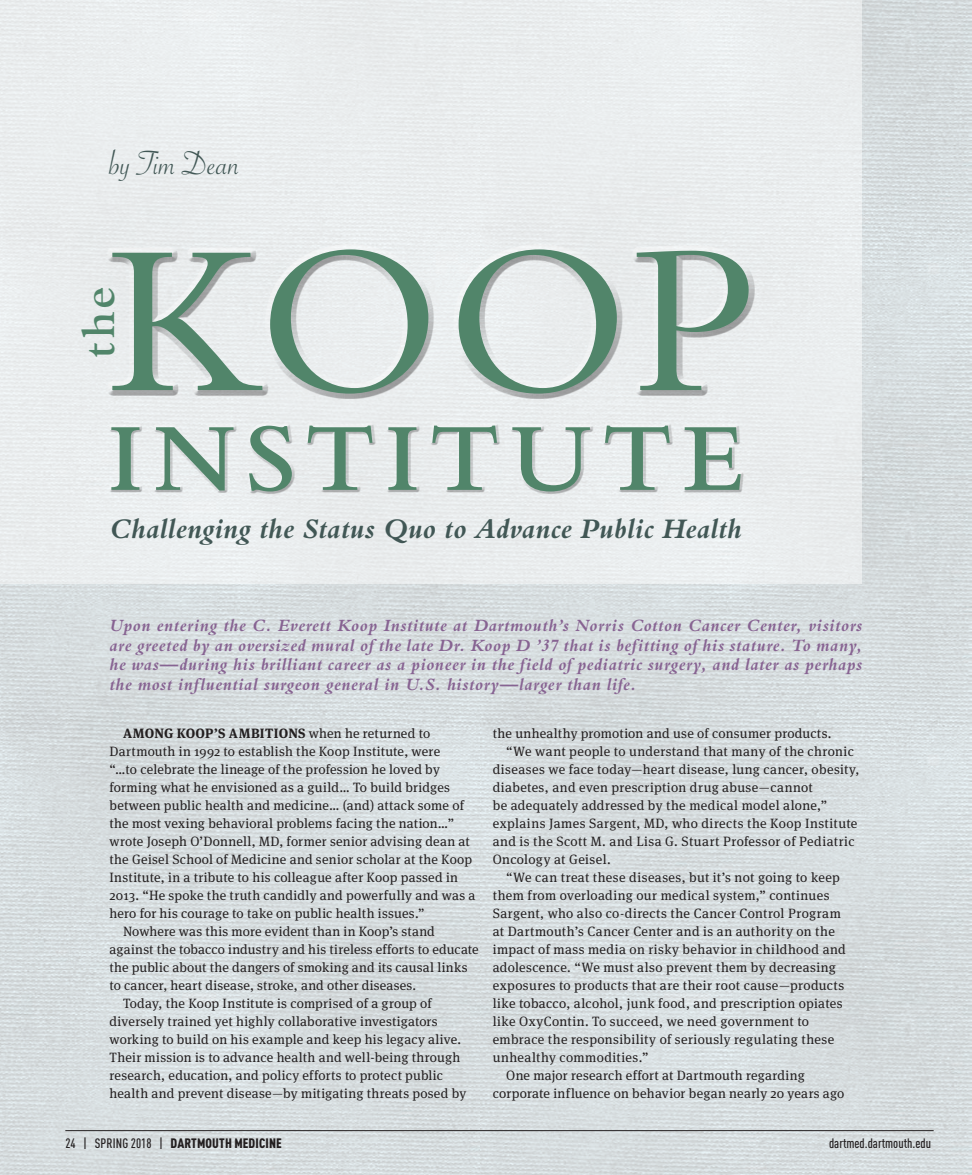
<style>
.page{position:relative;width:972px;height:1175px;background:#fff}
.page>*{position:absolute;margin:0;border:0;box-sizing:border-box;transform-origin:0 0}
.t1{font:220.65px "Bembo";color:#51856a}
.t2{font:600 100.65px "Bembo";letter-spacing:.105em;color:#51856a}
.t3{font:600 48.45px "Bembo";color:#51856a}
.t4{font:36px "Savoye Let Plain";letter-spacing:-.005em;color:#415755}
.t5{font:italic 700 29.55px "Bembo";letter-spacing:.005em;color:#415755}
.t6{font:italic 700 18px/19.5px "Bembo";letter-spacing:.03em;color:#876392;text-align:justify}
.t7{font:13.5px "Meta Serif";letter-spacing:.02em;color:#231f20}
.t8{font:700 13.5px "Meta Serif";letter-spacing:.02em;color:#231f20}
.t9{font:900 condensed 13.5px "DINOT";letter-spacing:.01em;color:#231f20}
.t10{font:500 condensed 13.5px "DINOT";color:#231f20}
.s1{font-weight:400}
.s2{font-weight:500}
</style>
<div class="page">
<img style="left:0;top:0;width:972px;height:1174px">
<hr style="left:65px;top:1130px;width:869px;height:1px;background:#231f20">
<div style="left:0;top:0;width:862px;height:584px;background:#eaedee"></div>
<div style="left:107px;top:250px;width:648px;height:149px;background:#231f20;opacity:.5"></div>
<div style="left:109px;top:424px;width:634px;height:70px;background:#231f20;opacity:.5"></div>
<h3 class="t4" style="left:110px;top:140px;width:132px">by Tim Dean</h3>
<h1 class="t1" style="left:108px;top:192px;width:650px">KOOP</h1>
<h3 class="t3" style="left:72px;top:358px;width:73px;rotate:-90deg">the</h3>
<h2 class="t2" style="left:108px;top:402px;width:635px">INSTITUTE</h2>
<h3 class="t5" style="left:110px;top:512px;width:634px">Challenging the Status Quo to Advance Public Health</h3>
<p class="t6" style="left:110px;top:616px;width:754px">Upon entering the C. Everett Koop Institute at Dartmouth’s Norris Cotton Cancer Center, visitors are greeted by an oversized mural of the late Dr. Koop D ’37 that is befitting of his stature. To many, he was—during his brilliant career as a pioneer in the field of pediatric surgery, and later as perhaps the most influential surgeon general in U.S. history—larger than life.</p>
<p class="t8" style="left:123px;top:722px;width:309px">AMONG KOOP’S AMBITIONS <span class="s1">when he returned to</span></p>
<p class="t7" style="left:110px;top:740px;width:332px">Dartmouth in 1992 to establish the Koop Institute, were</p>
<p class="t7" style="left:110px;top:758px;width:332px">“…to celebrate the lineage of the profession he loved by</p>
<p class="t7" style="left:110px;top:776px;width:342px">forming what he envisioned as a guild… To build bridges</p>
<p class="t7" style="left:110px;top:794px;width:356px">between public health and medicine… (and) attack some of</p>
<p class="t7" style="left:110px;top:812px;width:346px">the most vexing behavioral problems facing the nation…”</p>
<p class="t7" style="left:110px;top:830px;width:362px">wrote Joseph O’Donnell, MD, former senior advising dean at</p>
<p class="t7" style="left:110px;top:848px;width:364px">the Geisel School of Medicine and senior scholar at the Koop</p>
<p class="t7" style="left:110px;top:866px;width:350px">Institute, in a tribute to his colleague after Koop passed in</p>
<p class="t7" style="left:110px;top:884px;width:367px">2013. “He spoke the truth candidly and powerfully and was a</p>
<p class="t7" style="left:110px;top:902px;width:317px">hero for his courage to take on public health issues.”</p>
<p class="t7" style="left:123px;top:920px;width:313px">Nowhere was this more evident than in Koop’s stand</p>
<p class="t7" style="left:110px;top:938px;width:371px">against the tobacco industry and his tireless efforts to educate</p>
<p class="t7" style="left:110px;top:956px;width:360px">the public about the dangers of smoking and its causal links</p>
<p class="t7" style="left:110px;top:974px;width:308px">to cancer, heart disease, stroke, and other diseases.</p>
<p class="t7" style="left:123px;top:992px;width:310px">Today, the Koop Institute is comprised of a group of</p>
<p class="t7" style="left:110px;top:1010px;width:330px">diversely trained yet highly collaborative investigators</p>
<p class="t7" style="left:110px;top:1028px;width:353px">working to build on his example and keep his legacy alive.</p>
<p class="t7" style="left:110px;top:1046px;width:352px">Their mission is to advance health and well-being through</p>
<p class="t7" style="left:110px;top:1064px;width:335px">research, education, and policy efforts to protect public</p>
<p class="t7" style="left:110px;top:1082px;width:358px">health and prevent disease—by mitigating threats posed by</p>
<p class="t7" style="left:493px;top:722px;width:340px">the unhealthy promotion and use of consumer products.</p>
<p class="t7" style="left:506px;top:740px;width:349px">“We want people to understand that many of the chronic</p>
<p class="t7" style="left:493px;top:758px;width:368px">diseases we face today—heart disease, lung cancer, obesity,</p>
<p class="t7" style="left:493px;top:776px;width:322px">diabetes, and even prescription drug abuse—cannot</p>
<p class="t7" style="left:493px;top:794px;width:336px">be adequately addressed by the medical model alone,”</p>
<p class="t7" style="left:493px;top:812px;width:366px">explains James Sargent, MD, who directs the Koop Institute</p>
<p class="t7" style="left:493px;top:830px;width:363px">and is the Scott M. and Lisa G. Stuart Professor of Pediatric</p>
<p class="t7" style="left:493px;top:848px;width:119px">Oncology at Geisel.</p>
<p class="t7" style="left:506px;top:866px;width:335px">“We can treat these diseases, but it’s not going to keep</p>
<p class="t7" style="left:493px;top:884px;width:338px">them from overloading our medical system,” continues</p>
<p class="t7" style="left:493px;top:902px;width:350px">Sargent, who also co-directs the Cancer Control Program</p>
<p class="t7" style="left:493px;top:920px;width:344px">at Dartmouth’s Cancer Center and is an authority on the</p>
<p class="t7" style="left:493px;top:938px;width:355px">impact of mass media on risky behavior in childhood and</p>
<p class="t7" style="left:493px;top:956px;width:345px">adolescence. “We must also prevent them by decreasing</p>
<p class="t7" style="left:493px;top:974px;width:353px">exposures to products that are their root cause—products</p>
<p class="t7" style="left:493px;top:992px;width:351px">like tobacco, alcohol, junk food, and prescription opiates</p>
<p class="t7" style="left:493px;top:1010px;width:318px">like OxyContin. To succeed, we need government to</p>
<p class="t7" style="left:493px;top:1028px;width:343px">embrace the responsibility of seriously regulating these</p>
<p class="t7" style="left:493px;top:1046px;width:157px">unhealthy commodities.”</p>
<p class="t7" style="left:506px;top:1064px;width:300px">One major research effort at Dartmouth regarding</p>
<p class="t7" style="left:493px;top:1082px;width:353px">corporate influence on behavior began nearly 20 years ago</p>
<p class="t9" style="left:65px;top:1134px;width:218px"><span class="s2">24 | SPRING 2018 |</span> DARTMOUTH MEDICINE</p>
<p class="t10" style="left:829px;top:1134px;width:104px">dartmed.dartmouth.edu</p>
</div>
